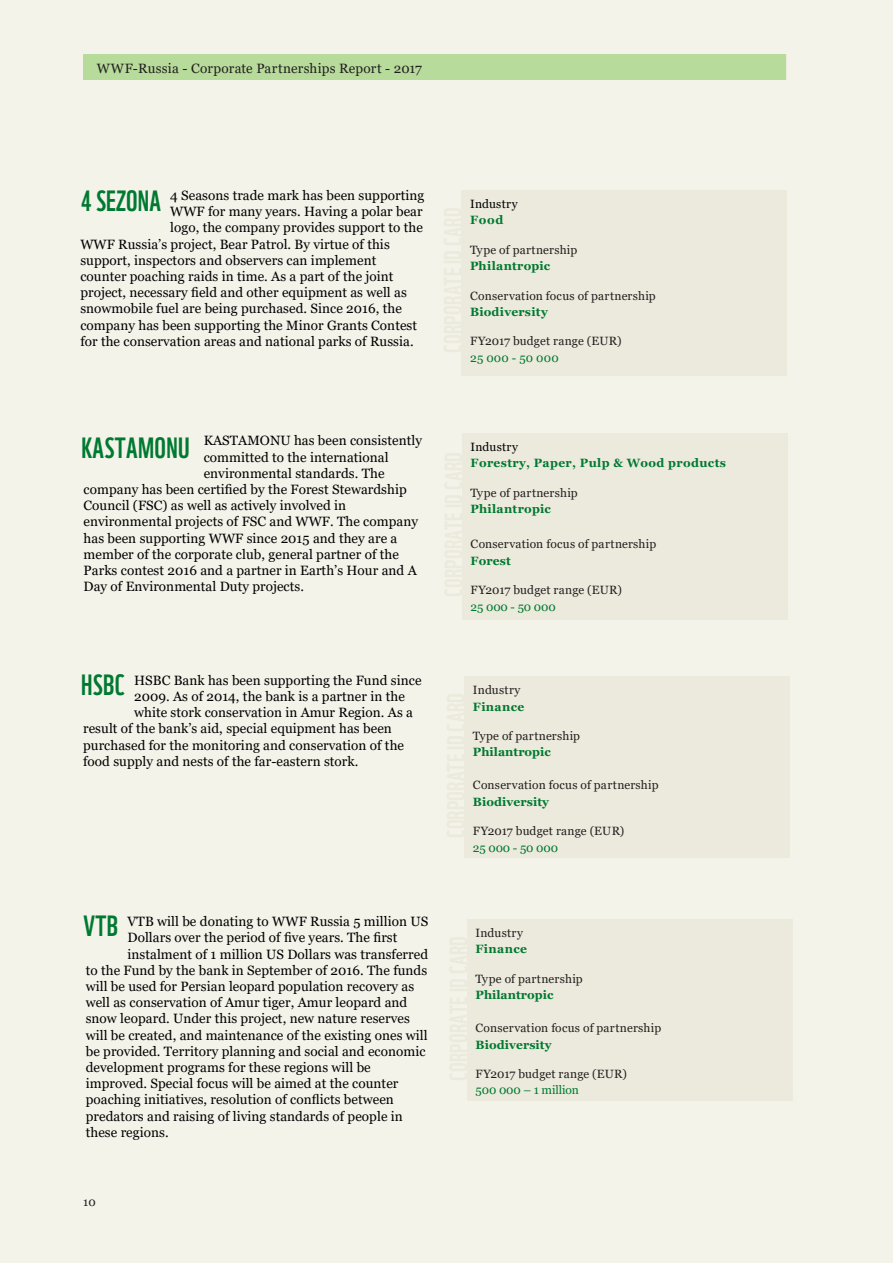
<style>
.page{position:relative;width:893px;height:1263px;background:#f4f3ea}
.page>*{position:absolute;margin:0;border:0;box-sizing:border-box;transform-origin:0 0}
.t1{font:28.5px "WWF";letter-spacing:.015em;color:#007931}
.t2{font:13.5px "Georgia";letter-spacing:.005em;color:#000}
.t3{font:13.5px "Georgia";letter-spacing:.02em;color:#231f20}
.t4{font:12px "Georgia";letter-spacing:.01em;color:#231f20}
.t5{font:700 12px "Georgia";letter-spacing:.01em;color:#007931}
.t6{font:700 12px "Georgia";letter-spacing:.03em;color:#007931}
.t7{font:12px "Georgia";letter-spacing:-.01em;color:#007931}
.t8{font:12px "Georgia";letter-spacing:.02em;color:#000}
.t9{font:12px "Georgia";letter-spacing:.02em;color:#007931}
</style>
<div class="page">
<div style="left:84px;top:54px;width:703px;height:26px;background:#b7db9b"></div>
<div style="left:462px;top:190px;width:325px;height:185px;background:#eceadc"></div>
<div style="left:464px;top:676px;width:325px;height:182px;background:#eceadc"></div>
<div style="left:83px;top:54px;width:703px;height:25px;background:#b7db9b"></div>
<div style="left:462px;top:433px;width:325px;height:187px;background:#eceadc"></div>
<div style="left:467px;top:919px;width:325px;height:182px;background:#eceadc"></div>
<p class="t3" style="left:97px;top:60px;width:327px">WWF-Russia - Corporate Partnerships Report - 2017</p>
<p class="t2" style="left:170px;top:187px;width:256px">4 Seasons trade mark has been supporting</p>
<p class="t2" style="left:170px;top:203px;width:254px">WWF for many years. Having a polar bear</p>
<p class="t2" style="left:170px;top:219px;width:254px">logo, the company provides support to the</p>
<p class="t2" style="left:80px;top:236px;width:311px">WWF Russia’s project, Bear Patrol. By virtue of this</p>
<p class="t2" style="left:80px;top:252px;width:298px">support, inspectors and observers can implement</p>
<p class="t2" style="left:80px;top:268px;width:315px">counter poaching raids in time. As a part of the joint</p>
<p class="t2" style="left:80px;top:284px;width:328px">project, necessary field and other equipment as well as</p>
<p class="t2" style="left:80px;top:300px;width:323px">snowmobile fuel are being purchased. Since 2016, the</p>
<p class="t2" style="left:80px;top:317px;width:338px">company has been supporting the Minor Grants Contest</p>
<p class="t2" style="left:80px;top:333px;width:335px">for the conservation areas and national parks of Russia.</p>
<h1 class="t1" style="left:81px;top:179px;width:82px">4 SEZONA</h1>
<p class="t8" style="left:470px;top:197px;width:49px">Industry</p>
<p class="t5" style="left:470px;top:213px;width:35px">Food</p>
<p class="t4" style="left:470px;top:242px;width:109px">Type of partnership</p>
<p class="t5" style="left:470px;top:258px;width:82px">Philantropic</p>
<p class="t4" style="left:470px;top:288px;width:187px">Conservation focus of partnership</p>
<p class="t5" style="left:470px;top:304px;width:79px">Biodiversity</p>
<p class="t4" style="left:470px;top:334px;width:153px">FY2017 budget range (EUR)</p>
<p class="t9" style="left:470px;top:350px;width:90px">25 000 - 50 000</p>
<p class="t2" style="left:204px;top:433px;width:220px">KASTAMONU has been consistently</p>
<p class="t2" style="left:204px;top:449px;width:186px">committed to the international</p>
<p class="t2" style="left:204px;top:465px;width:182px">environmental standards. The</p>
<p class="t2" style="left:84px;top:481px;width:325px">company has been certified by the Forest Stewardship</p>
<p class="t2" style="left:84px;top:497px;width:264px">Council (FSC) as well as actively involved in</p>
<p class="t2" style="left:84px;top:514px;width:336px">environmental projects of FSC and WWF. The company</p>
<p class="t2" style="left:84px;top:530px;width:315px">has been supporting WWF since 2015 and they are a</p>
<p class="t2" style="left:84px;top:546px;width:317px">member of the corporate club, general partner of the</p>
<p class="t2" style="left:84px;top:562px;width:335px">Parks contest 2016 and a partner in Earth’s Hour and A</p>
<p class="t2" style="left:84px;top:578px;width:222px">Day of Environmental Duty projects.</p>
<h1 class="t1" style="left:81px;top:426px;width:110px">KASTAMONU</h1>
<h1 class="t1" style="left:81px;top:662px;width:45px">HSBC</h1>
<p class="t2" style="left:134px;top:672px;width:289px">HSBC Bank has been supporting the Fund since</p>
<p class="t2" style="left:134px;top:688px;width:272px">2009. As of 2014, the bank is a partner in the</p>
<p class="t2" style="left:134px;top:704px;width:280px">white stork conservation in Amur Region. As a</p>
<p class="t2" style="left:83px;top:720px;width:310px">result of the bank’s aid, special equipment has been</p>
<p class="t2" style="left:83px;top:737px;width:322px">purchased for the monitoring and conservation of the</p>
<p class="t2" style="left:83px;top:753px;width:277px">food supply and nests of the far-eastern stork.</p>
<h1 class="t1" style="left:84px;top:903px;width:36px">VTB</h1>
<p class="t2" style="left:128px;top:913px;width:302px">VTB will be donating to WWF Russia 5 million US</p>
<p class="t2" style="left:128px;top:929px;width:271px">Dollars over the period of five years. The first</p>
<p class="t2" style="left:128px;top:946px;width:302px">instalment of 1 million US Dollars was transferred</p>
<p class="t2" style="left:86px;top:962px;width:343px">to the Fund by the bank in September of 2016. The funds</p>
<p class="t2" style="left:86px;top:978px;width:330px">will be used for Persian leopard population recovery as</p>
<p class="t2" style="left:86px;top:994px;width:323px">well as conservation of Amur tiger, Amur leopard and</p>
<p class="t2" style="left:86px;top:1010px;width:326px">snow leopard. Under this project, new nature reserves</p>
<p class="t2" style="left:86px;top:1027px;width:343px">will be created, and maintenance of the existing ones will</p>
<p class="t2" style="left:86px;top:1043px;width:341px">be provided. Territory planning and social and economic</p>
<p class="t2" style="left:86px;top:1059px;width:287px">development programs for these regions will be</p>
<p class="t2" style="left:86px;top:1075px;width:314px">improved. Special focus will be aimed at the counter</p>
<p class="t2" style="left:86px;top:1091px;width:310px">poaching initiatives, resolution of conflicts between</p>
<p class="t2" style="left:86px;top:1108px;width:319px">predators and raising of living standards of people in</p>
<p class="t2" style="left:86px;top:1124px;width:84px">these regions.</p>
<p class="t4" style="left:83px;top:1195px;width:14px">10</p>
<p class="t8" style="left:471px;top:439px;width:49px">Industry</p>
<p class="t6" style="left:471px;top:455px;width:257px">Forestry, Paper, Pulp &amp; Wood products</p>
<p class="t4" style="left:471px;top:485px;width:109px">Type of partnership</p>
<p class="t5" style="left:471px;top:501px;width:82px">Philantropic</p>
<p class="t4" style="left:471px;top:537px;width:187px">Conservation focus of partnership</p>
<p class="t5" style="left:471px;top:553px;width:42px">Forest</p>
<p class="t4" style="left:471px;top:583px;width:153px">FY2017 budget range (EUR)</p>
<p class="t7" style="left:471px;top:599px;width:87px">25 000 - 50 000</p>
<p class="t4" style="left:473px;top:683px;width:49px">Industry</p>
<p class="t6" style="left:473px;top:699px;width:53px">Finance</p>
<p class="t4" style="left:473px;top:728px;width:109px">Type of partnership</p>
<p class="t5" style="left:473px;top:744px;width:79px">Philantropic</p>
<p class="t4" style="left:473px;top:778px;width:187px">Conservation focus of partnership</p>
<p class="t5" style="left:473px;top:794px;width:78px">Biodiversity</p>
<p class="t4" style="left:473px;top:824px;width:153px">FY2017 budget range (EUR)</p>
<p class="t7" style="left:473px;top:840px;width:87px">25 000 - 50 000</p>
<p class="t4" style="left:476px;top:925px;width:49px">Industry</p>
<p class="t6" style="left:476px;top:941px;width:53px">Finance</p>
<p class="t4" style="left:476px;top:971px;width:109px">Type of partnership</p>
<p class="t5" style="left:476px;top:987px;width:79px">Philantropic</p>
<p class="t4" style="left:476px;top:1021px;width:187px">Conservation focus of partnership</p>
<p class="t5" style="left:476px;top:1037px;width:78px">Biodiversity</p>
<p class="t4" style="left:476px;top:1066px;width:153px">FY2017 budget range (EUR)</p>
<p class="t7" style="left:476px;top:1083px;width:105px">500 000 – 1 million</p>
</div>
